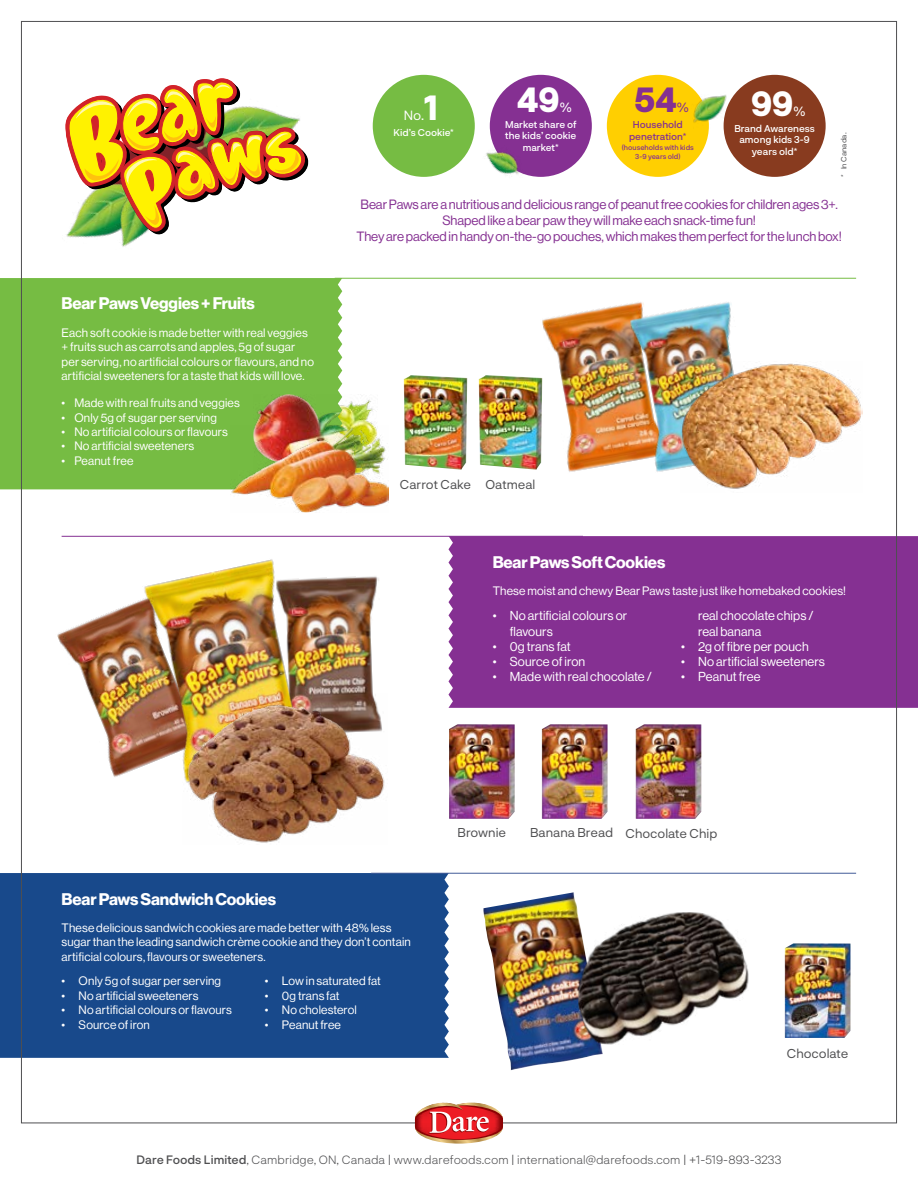
<style>
.page{position:relative;width:918px;height:1188px;background:#fff}
.page>*{position:absolute;margin:0;border:0;box-sizing:border-box;transform-origin:0 0}
.t1{font:800 33.6px "Neurial Grotesk";color:#fff}
.t2{font:800 33.6px "Neurial Grotesk";color:#853092}
.t3{font:700 16.5px "Neue Haas Display";letter-spacing:-.01em;color:#fff}
.t4{font:13.35px "Neurial Grotesk";color:#fff}
.t5{font:13.35px "Neurial Grotesk";color:#853092}
.t6{font:13.2px/15.9px "Neue Haas Display";letter-spacing:-.005em;color:#853092;text-align:center}
.t7{font:12.75px/15.3px "Neue Haas Display";letter-spacing:.01em;color:#fff}
.t8{font:12.75px "Neurial Grotesk";color:#4f4f51}
.t9{font:12px/14.4px "Neue Haas Display";letter-spacing:.015em;color:#fff}
.t10{font:300 12px "Neurial Grotesk";letter-spacing:.005em;color:#4f4f51}
.t11{font:500 9.75px/11.7px "Neurial Grotesk";color:#fff;text-align:center}
.t12{font:500 9.75px/12px "Neurial Grotesk";color:#853092;text-align:center}
.t13{font:7.5px "Neurial Grotesk";color:#4f4f51}
.t14{font:500 7.05px/8.6px "Neurial Grotesk";color:#853092;text-align:center}
.s1{font-weight:500}
</style>
<div class="page">
<img style="left:354px;top:399px;width:20px;height:26px">
<div style="left:0;top:873px;width:449px;height:185px;background:#18498b"></div>
<div style="left:448px;top:536px;width:470px;height:172px;background:#853092"></div>
<div style="left:0;top:278px;width:342px;height:211px;background:#76bc43"></div>
<img style="left:57px;top:600px;width:85px;height:177px">
<img style="left:317px;top:576px;width:62px;height:117px">
<img style="left:142px;top:559px;width:175px;height:208px">
<img style="left:449px;top:724px;width:66px;height:95px">
<svg style="left:65px;top:78px;width:244px;height:166px"></svg>
<img style="left:542px;top:724px;width:66px;height:95px">
<img style="left:636px;top:724px;width:65px;height:95px">
<div style="left:373px;top:75px;width:102px;height:102px;background:#76bc43;border-radius:50%"></div>
<div style="left:490px;top:75px;width:102px;height:102px;background:#853092;border-radius:50%"></div>
<div style="left:607px;top:75px;width:102px;height:102px;background:#ffcf01;border-radius:50%"></div>
<div style="left:724px;top:75px;width:102px;height:102px;background:#883b1f;border-radius:50%"></div>
<img style="left:470px;top:133px;width:61px;height:43px">
<img style="left:542px;top:303px;width:86px;height:169px">
<img style="left:628px;top:302px;width:104px;height:170px">
<img style="left:680px;top:361px;width:182px;height:128px">
<img style="left:483px;top:892px;width:120px;height:178px">
<img style="left:578px;top:912px;width:171px;height:133px">
<img style="left:183px;top:693px;width:202px;height:150px">
<img style="left:684px;top:82px;width:53px;height:54px">
<hr style="left:335px;top:278px;width:521px;height:1px;background:#76bc43">
<hr style="left:62px;top:536px;width:521px;height:1px;background:#853092">
<hr style="left:371px;top:873px;width:485px;height:1px;background:#425c98">
<img style="left:253px;top:395px;width:101px;height:30px">
<img style="left:231px;top:425px;width:157px;height:87px">
<img style="left:785px;top:943px;width:66px;height:95px">
<img style="left:479px;top:375px;width:63px;height:95px">
<img style="left:404px;top:375px;width:63px;height:95px">
<svg style="left:415px;top:1102px;width:89px;height:42px"></svg>
<h2 class="t3" style="left:62px;top:294px;width:195px">Bear Paws Veggies + Fruits</h2>
<p class="t9" style="left:62px;top:325px;width:254px">Each soft cookie is made better with real veggies + fruits such as carrots and apples, 5g of sugar per serving, no artificial colours or flavours, and no artificial sweeteners for a taste that kids will love.</p>
<p class="t9" style="left:62px;top:396px;width:180px">• Made with real fruits and veggies</p>
<p class="t9" style="left:62px;top:410px;width:157px">• Only 5g of sugar per serving</p>
<p class="t9" style="left:62px;top:425px;width:168px">• No artificial colours or flavours</p>
<p class="t9" style="left:62px;top:439px;width:134px">• No artificial sweeteners</p>
<p class="t9" style="left:62px;top:453px;width:73px">• Peanut free</p>
<h1 class="t1" style="left:517px;top:75px;width:44px">49</h1>
<h1 class="t2" style="left:634px;top:75px;width:44px">54</h1>
<h1 class="t1" style="left:751px;top:79px;width:44px">99</h1>
<h1 class="t1" style="left:424px;top:83px;width:16px">1</h1>
<p class="t11" style="left:394px;top:126px;width:62px">Kid’s Cookie*</p>
<p class="t4" style="left:560px;top:98px;width:14px">%</p>
<p class="t11" style="left:505px;top:118px;width:73px">Market share of the kids’ cookie market*</p>
<p class="t5" style="left:677px;top:98px;width:14px">%</p>
<p class="t12" style="left:629px;top:118px;width:59px">Household penetration*</p>
<p class="t14" style="left:622px;top:143px;width:74px">(households with kids<br>3-9 years old)</p>
<p class="t4" style="left:794px;top:102px;width:14px">%</p>
<p class="t11" style="left:734px;top:122px;width:82px">Brand Awareness among kids 3-9 years old*</p>
<p class="t13" style="left:838px;top:177px;width:46px;rotate:-90deg">* In Canada.</p>
<p class="t6" style="left:356px;top:197px;width:487px">Bear Paws are a nutritious and delicious range of peanut free cookies for children ages 3+.<br>Shaped like a bear paw they will make each snack-time fun!<br>They are packed in handy on-the-go pouches, which makes them perfect for the lunch box!</p>
<p class="t4" style="left:404px;top:106px;width:22px">No.</p>
<p class="t8" style="left:400px;top:476px;width:137px">Carrot Cake Oatmeal</p>
<h2 class="t3" style="left:493px;top:553px;width:174px">Bear Paws Soft Cookies</h2>
<p class="t9" style="left:493px;top:584px;width:355px">These moist and chewy Bear Paws taste just like homebaked cookies!</p>
<p class="t7" style="left:510px;top:608px;width:119px;text-indent:-17px">• No artificial colours or flavours</p>
<p class="t7" style="left:493px;top:639px;width:80px">• 0g trans fat</p>
<p class="t7" style="left:493px;top:654px;width:94px">• Source of iron</p>
<p class="t7" style="left:493px;top:669px;width:161px">• Made with real chocolate /</p>
<p class="t7" style="left:698px;top:608px;width:117px">real chocolate chips / real banana</p>
<p class="t7" style="left:681px;top:639px;width:129px">• 2g of fibre per pouch</p>
<p class="t7" style="left:681px;top:654px;width:146px">• No artificial sweeteners</p>
<p class="t7" style="left:681px;top:669px;width:81px">• Peanut free</p>
<h2 class="t3" style="left:62px;top:890px;width:216px">Bear Paws Sandwich Cookies</h2>
<p class="t8" style="left:458px;top:824px;width:50px">Brownie</p>
<p class="t8" style="left:530px;top:824px;width:189px">Banana Bread Chocolate Chip</p>
<p class="t9" style="left:62px;top:920px;width:351px">These delicious sandwich cookies are made better with 48% less sugar than the leading sandwich crème cookie and they don’t contain artificial colours, flavours or sweeteners.</p>
<p class="t9" style="left:265px;top:974px;width:118px">• Low in saturated fat</p>
<p class="t9" style="left:265px;top:988px;width:76px">• 0g trans fat</p>
<p class="t9" style="left:265px;top:1003px;width:93px">• No cholesterol</p>
<p class="t9" style="left:265px;top:1017px;width:78px">• Peanut free</p>
<p class="t9" style="left:62px;top:974px;width:161px">• Only 5g of sugar per serving</p>
<p class="t9" style="left:62px;top:988px;width:139px">• No artificial sweeteners</p>
<p class="t9" style="left:62px;top:1003px;width:172px">• No artificial colours or flavours</p>
<p class="t9" style="left:62px;top:1017px;width:90px">• Source of iron</p>
<p class="t8" style="left:787px;top:1044px;width:63px">Chocolate</p>
<p class="t10" style="left:137px;top:1152px;width:646px"><span class="s1">Dare Foods Limited</span>, Cambridge, ON, Canada | www.darefoods.com | international@darefoods.com | +1-519-893-3233</p>
</div>
